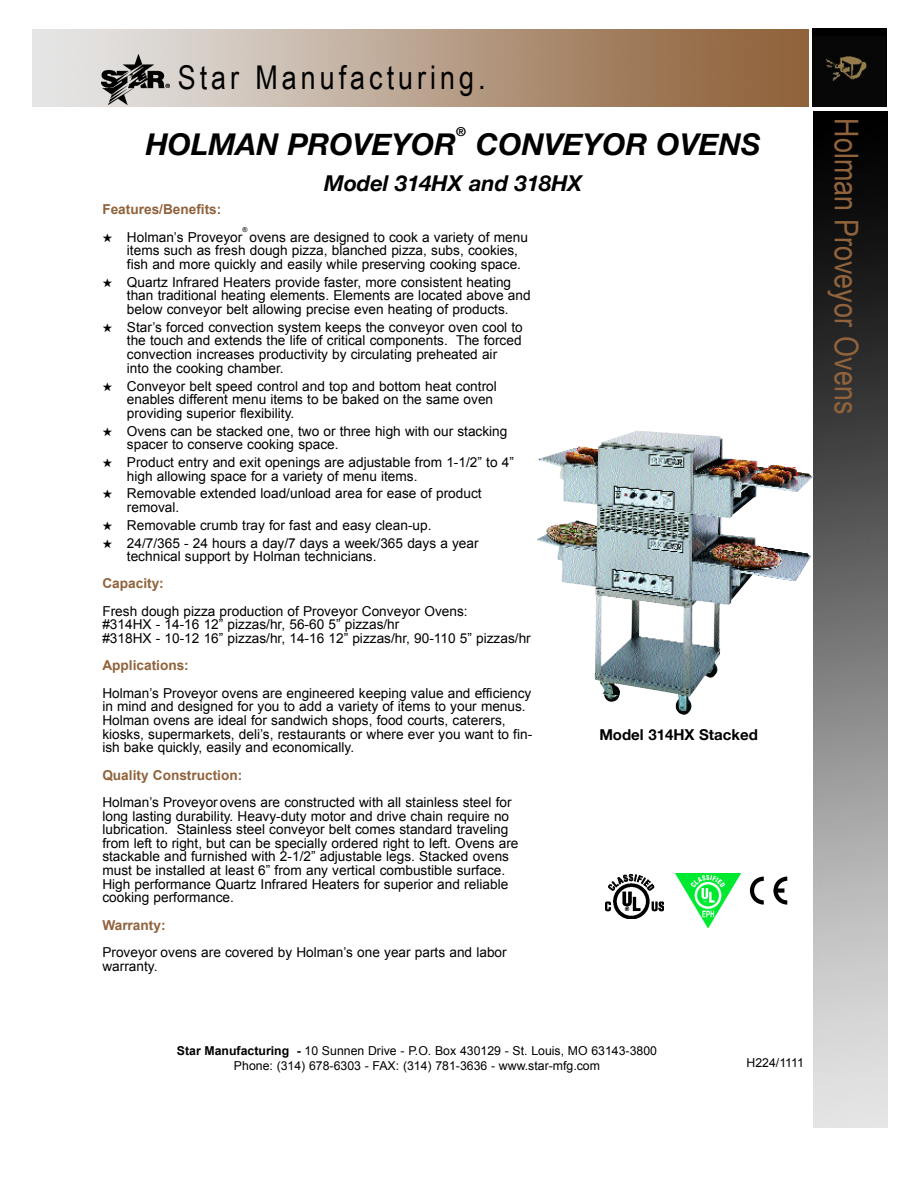
<style>
.page{position:relative;width:918px;height:1188px;background:#fff}
.page>*{position:absolute;margin:0;border:0;box-sizing:border-box;transform-origin:0 0}
.t1{font:32.7px "Arial Narrow";color:#90633c}
.t2{font:32.7px "Arial Narrow";letter-spacing:.125em;color:#000}
.t3{font:italic 700 30px "Helvetica Neue";color:#000}
.t4{font:italic 700 21.9px "Helvetica Neue";color:#000}
.t5{font:700 15px "Helvetica Neue";color:#000}
.t6{font:13.65px/13.6px "Arial";color:#000}
.t7{font:700 13.65px "Arial";color:#90633c}
.t8{font:12.3px "Arial";color:#000}
.t9{font:12.3px "Arial";letter-spacing:-.035em;color:#000}
.t10{font:italic 700 12.3px "Helvetica Neue";color:#000}
.t11{font:6.9px "Arial";color:#000}
.s1{font-weight:700}
</style>
<div class="page">
<img style="left:33px;top:29px;width:775px;height:78px">
<img style="left:814px;top:111px;width:73px;height:1017px">
<div style="left:812px;top:29px;width:75px;height:78px;background:#000"></div>
<img style="left:825px;top:56px;width:42px;height:25px">
<img style="left:537px;top:436px;width:276px;height:279px">
<img style="left:101px;top:55px;width:68px;height:49px">
<img style="left:605px;top:874px;width:58px;height:45px">
<img style="left:676px;top:874px;width:64px;height:54px">
<img style="left:749px;top:876px;width:39px;height:29px">
<h1 class="t2" style="left:178px;top:58px;width:309px">Star Manufacturing.</h1>
<p class="t10" style="left:456px;top:124px;width:11px">®</p>
<h2 class="t3" style="left:146px;top:126px;width:312px">HOLMAN PROVEYOR</h2>
<h2 class="t3" style="left:476px;top:126px;width:286px">CONVEYOR OVENS</h2>
<h3 class="t4" style="left:324px;top:170px;width:259px">Model 314HX and 318HX</h3>
<p class="t7" style="left:102px;top:202px;width:121px">Features/Benefits:</p>
<p class="t6" style="left:102px;top:230px;width:142px">★ Holman’s Proveyor</p>
<p class="t11" style="left:242px;top:226px;width:7px">®</p>
<p class="t6" style="left:127px;top:230px;width:403px;text-indent:123px">ovens are designed to cook a variety of menu items such as fresh dough pizza, blanched pizza, subs, cookies, fish and more quickly and easily while preserving cooking space.</p>
<p class="t6" style="left:127px;top:275px;width:405px;text-indent:-25px">★ Quartz Infrared Heaters provide faster, more consistent heating than traditional heating elements. Elements are located above and below conveyor belt allowing precise even heating of products.</p>
<p class="t6" style="left:127px;top:320px;width:397px;text-indent:-25px">★ Star’s forced convection system keeps the conveyor oven cool to the touch and extends the life of critical components. The forced convection increases productivity by circulating preheated air<br>into the cooking chamber.</p>
<p class="t6" style="left:127px;top:379px;width:371px;text-indent:-25px">★ Conveyor belt speed control and top and bottom heat control enables different menu items to be baked on the same oven providing superior flexibility.</p>
<p class="t6" style="left:127px;top:424px;width:382px;text-indent:-25px">★ Ovens can be stacked one, two or three high with our stacking spacer to conserve cooking space.</p>
<p class="t6" style="left:127px;top:455px;width:388px;text-indent:-25px">★ Product entry and exit openings are adjustable from 1-1/2” to 4” high allowing space for a variety of menu items.</p>
<p class="t6" style="left:127px;top:487px;width:356px;text-indent:-25px">★ Removable extended load/unload area for ease of product removal.</p>
<p class="t6" style="left:102px;top:518px;width:331px">★ Removable crumb tray for fast and easy clean-up.</p>
<p class="t6" style="left:127px;top:536px;width:353px;text-indent:-25px">★ 24/7/365 - 24 hours a day/7 days a week/365 days a year technical support by Holman technicians.</p>
<p class="t7" style="left:102px;top:576px;width:63px">Capacity:</p>
<p class="t6" style="left:102px;top:604px;width:430px">Fresh dough pizza production of Proveyor Conveyor Ovens:<br>#314HX - 14-16 12” pizzas/hr, 56-60 5” pizzas/hr<br>#318HX - 10-12 16” pizzas/hr, 14-16 12” pizzas/hr, 90-110 5” pizzas/hr</p>
<p class="t7" style="left:102px;top:658px;width:88px">Applications:</p>
<p class="t6" style="left:102px;top:686px;width:431px">Holman’s Proveyor ovens are engineered keeping value and efficiency in mind and designed for you to add a variety of items to your menus.<br>Holman ovens are ideal for sandwich shops, food courts, caterers, kiosks, supermarkets, deli’s, restaurants or where ever you want to fin&shy;ish bake quickly, easily and economically.</p>
<p class="t7" style="left:102px;top:767px;width:141px">Quality Construction:</p>
<p class="t6" style="left:102px;top:795px;width:418px">Holman’s Proveyor ovens are constructed with all stainless steel for long lasting durability. Heavy-duty motor and drive chain require no lubrication. Stainless steel conveyor belt comes standard traveling from left to right, but can be specially ordered right to left. Ovens are stackable and furnished with 2-1/2” adjustable legs. Stacked ovens must be installed at least 6” from any vertical combustible surface.<br>High performance Quartz Infrared Heaters for superior and reliable cooking performance.</p>
<p class="t7" style="left:102px;top:917px;width:65px">Warranty:</p>
<p class="t6" style="left:102px;top:945px;width:406px">Proveyor ovens are covered by Holman’s one year parts and labor warranty.</p>
<p class="t5" style="left:599px;top:726px;width:160px">Model 314HX Stacked</p>
<h1 class="t1" style="left:865px;top:118px;width:297px;rotate:90deg">Holman Proveyor Ovens</h1>
<p class="t8" style="left:177px;top:1044px;width:482px"><span class="s1">Star Manufacturing -</span> 10 Sunnen Drive - P.O. Box 430129 - St. Louis, MO 63143-3800</p>
<p class="t8" style="left:234px;top:1059px;width:368px">Phone: (314) 678-6303 - FAX: (314) 781-3636 - www.star-mfg.com</p>
<p class="t9" style="left:747px;top:1056px;width:59px">H224/1111</p>
</div>
